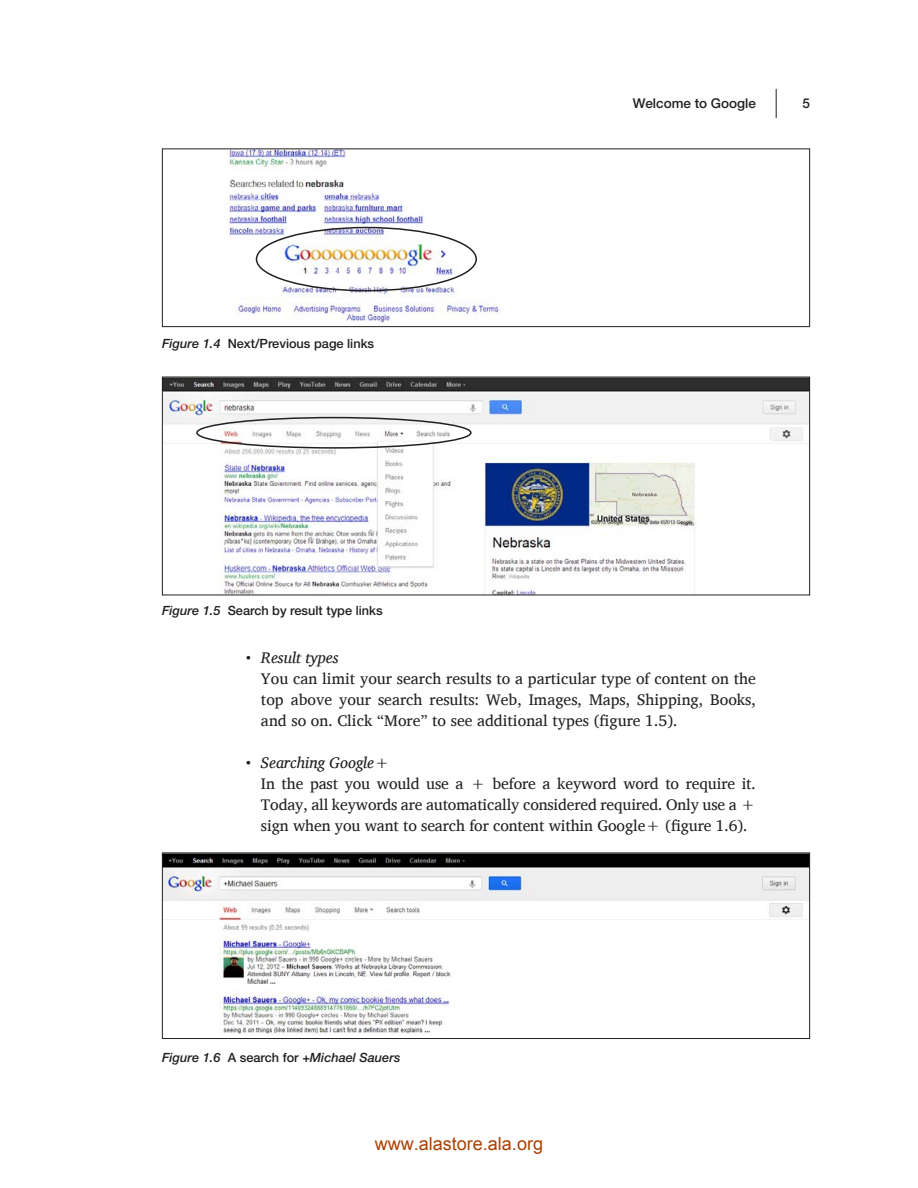
<style>
.page{position:relative;width:918px;height:1188px;background:#fff}
.page>*{position:absolute;margin:0;border:0;box-sizing:border-box;transform-origin:0 0}
.t1{font:18px "Arial";color:#ab4000}
.t2{font:15.75px/21px "Charis SIL";letter-spacing:-.005em;color:#231f20;text-align:justify}
.t3{font:italic 15.75px "Charis SIL";color:#231f20}
.t4{font:500 13.5px "Helvetica Neue";color:#231f20}
.t5{font:500 12.75px "Helvetica Neue";color:#231f20}
.t6{font:italic 500 12.75px "Helvetica Neue";color:#231f20}
.s1{font-style:italic}
.s2{font-style:normal}
</style>
<div class="page">
<svg style="left:776px;top:89px;width:1px;height:29px"></svg>
<img style="left:229px;top:150px;width:270px;height:175px">
<div style="left:162px;top:148px;width:648px;height:179px;border:1px solid #231f20"></div>
<img style="left:164px;top:379px;width:644px;height:214px">
<div style="left:162px;top:377px;width:648px;height:218px;border:1px solid #231f20"></div>
<img style="left:164px;top:855px;width:644px;height:181px">
<div style="left:162px;top:853px;width:648px;height:186px;border:1px solid #231f20"></div>
<div style="left:256px;top:227px;width:221px;height:64px;border:2px solid #231f20;border-radius:50%"></div>
<div style="left:196px;top:417px;width:276px;height:32px;border:2px solid #231f20;border-radius:50%"></div>
<p class="t5" style="left:162px;top:336px;width:214px"><span class="s1">Figure 1.4</span> Next/Previous page links</p>
<p class="t5" style="left:162px;top:603px;width:222px"><span class="s1">Figure 1.5</span> Search by result type links</p>
<p class="t4" style="left:633px;top:95px;width:125px">Welcome to Google</p>
<p class="t4" style="left:802px;top:95px;width:9px">5</p>
<p class="t3" style="left:246px;top:648px;width:94px">• Result types</p>
<p class="t2" style="left:261px;top:668px;width:497px">You can limit your search results to a particular type of content on the top above your search results: Web, Images, Maps, Shipping, Books, and so on. Click “More” to see additional types (figure 1.5).</p>
<p class="t3" style="left:246px;top:753px;width:145px">• Searching Google+</p>
<p class="t2" style="left:261px;top:773px;width:497px">In the past you would use a + before a keyword word to require it.<br>Today, all keywords are automatically considered required. Only use a + sign when you want to search for content within Google+ (figure 1.6).</p>
<p class="t6" style="left:162px;top:1050px;width:240px">Figure 1.6 <span class="s2">A search for</span> +Michael Sauers</p>
<p class="t1" style="left:375px;top:1132px;width:170px">www.alastore.ala.org</p>
</div>
